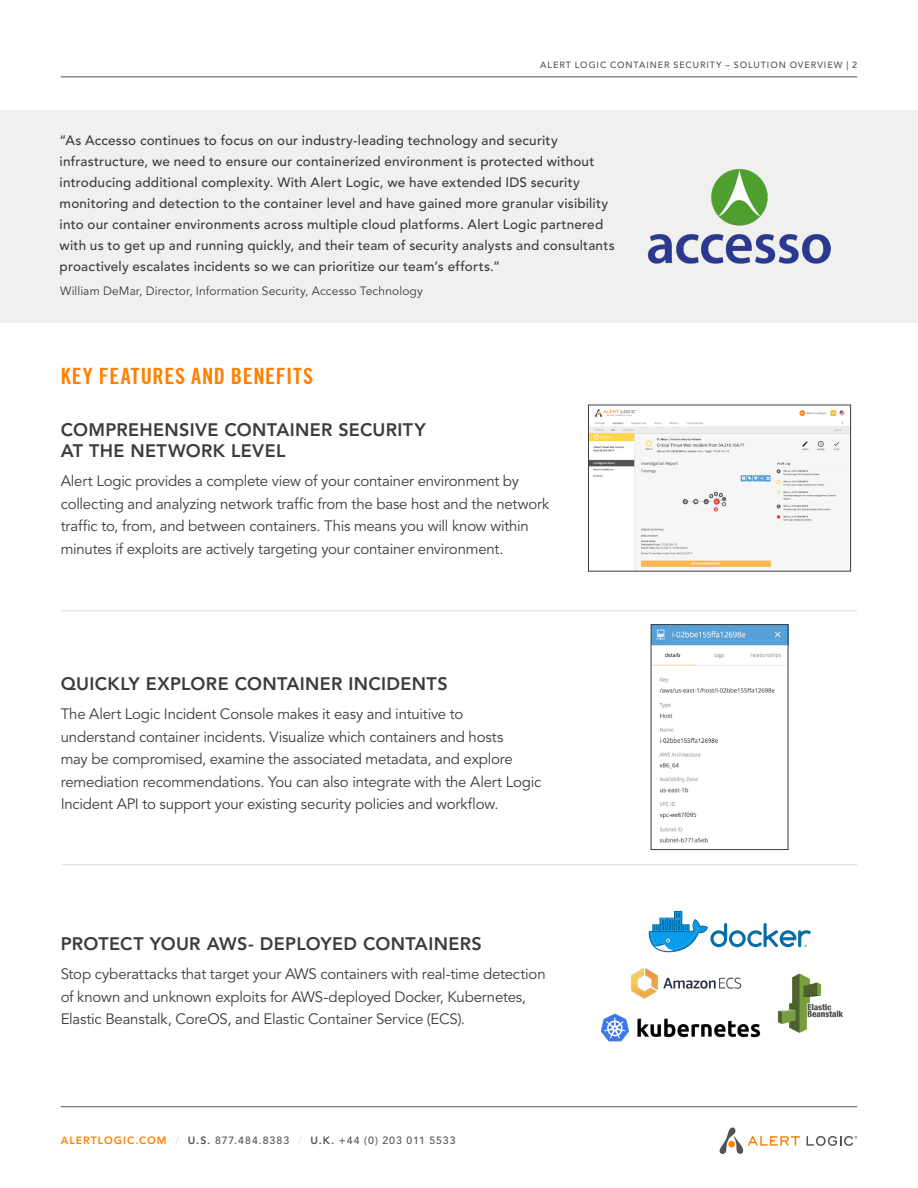
<style>
.page{position:relative;width:918px;height:1188px;background:#fff}
.page>*{position:absolute;margin:0;border:0;box-sizing:border-box;transform-origin:0 0}
.t1{font:700 condensed 22.5px "Trade Gothic No.20";letter-spacing:.03em;color:#ff7f00}
.t2{font:800 18px/21px "Avenir LT Std";letter-spacing:.02em;color:#3c3c3c}
.t3{font:15px/22.5px "Avenir LT Std";letter-spacing:-.015em;color:#3c3c3c}
.t4{font:500 13.5px/21px "Avenir LT Std";letter-spacing:.015em;color:#3c3c3c}
.t5{font:12px "Avenir LT Std";letter-spacing:.01em;color:#3c3c3c}
.t6{font:500 10.5px "Avenir LT Std";letter-spacing:.095em;color:#535353}
.t7{font:500 9px "Avenir LT Std";letter-spacing:.1em;color:#535353}
.s1{font-weight:800;color:#ff7f00}
.s2{font-weight:800;color:#e6e8e3}
.s3{font-weight:800}
</style>
<div class="page">
<hr style="left:61px;top:76px;width:796px;height:1px;background:#535353">
<hr style="left:61px;top:1106px;width:796px;height:1px;background:#535353">
<svg style="left:807px;top:1136px;width:50px;height:10px"></svg>
<svg style="left:719px;top:1127px;width:81px;height:27px"></svg>
<div style="left:728px;top:1141px;width:7px;height:7px;background:#ff7f00;border-radius:50%"></div>
<div style="left:0;top:110px;width:918px;height:212px;background:#f0f1ef"></div>
<img style="left:590px;top:409px;width:259px;height:161px">
<div style="left:588px;top:405px;width:263px;height:167px;border:1px solid #3c3c3c"></div>
<img style="left:653px;top:626px;width:133px;height:217px">
<div style="left:651px;top:624px;width:137px;height:226px;border:1px solid #3c3c3c"></div>
<img style="left:631px;top:968px;width:111px;height:31px">
<img style="left:601px;top:1013px;width:160px;height:29px">
<img style="left:778px;top:973px;width:65px;height:60px">
<svg style="left:649px;top:911px;width:162px;height:41px"></svg>
<hr style="left:62px;top:610px;width:795px;height:1px;background:#e6e8e3">
<hr style="left:62px;top:864px;width:795px;height:2px;background:#e6e8e3">
<img style="left:647px;top:169px;width:184px;height:95px">
<p class="t7" style="left:540px;top:59px;width:318px">ALERT LOGIC CONTAINER SECURITY – SOLUTION OVERVIEW | 2</p>
<p class="t4" style="left:60px;top:130px;width:557px">“As Accesso continues to focus on our industry-leading technology and security infrastructure, we need to ensure our containerized environment is protected without introducing additional complexity. With Alert Logic, we have extended IDS security monitoring and detection to the container level and have gained more granular visibility into our container environments across multiple cloud platforms. Alert Logic partnered with us to get up and running quickly, and their team of security analysts and consultants proactively escalates incidents so we can prioritize our team’s efforts.”</p>
<p class="t5" style="left:60px;top:284px;width:364px">William DeMar, Director, Information Security, Accesso Technology</p>
<h1 class="t1" style="left:61px;top:362px;width:254px">KEY FEATURES AND BENEFITS</h1>
<p class="t2" style="left:61px;top:419px;width:367px">COMPREHENSIVE CONTAINER SECURITY<br>AT THE NETWORK LEVEL</p>
<p class="t3" style="left:61px;top:470px;width:490px">Alert Logic provides a complete view of your container environment by collecting and analyzing network traffic from the base host and the network traffic to, from, and between containers. This means you will know within minutes if exploits are actively targeting your container environment.</p>
<p class="t2" style="left:61px;top:673px;width:388px">QUICKLY EXPLORE CONTAINER INCIDENTS</p>
<p class="t3" style="left:61px;top:703px;width:482px">The Alert Logic Incident Console makes it easy and intuitive to understand container incidents. Visualize which containers and hosts<br>may be compromised, examine the associated metadata, and explore remediation recommendations. You can also integrate with the Alert Logic Incident API to support your existing security policies and workflow.</p>
<p class="t2" style="left:61px;top:934px;width:422px">PROTECT YOUR AWS- DEPLOYED CONTAINERS</p>
<p class="t3" style="left:61px;top:963px;width:486px">Stop cyberattacks that target your AWS containers with real-time detection of known and unknown exploits for AWS-deployed Docker, Kubernetes,<br>Elastic Beanstalk, CoreOS, and Elastic Container Service (ECS).</p>
<p class="t6" style="left:61px;top:1135px;width:396px"><span class="s1">ALERTLOGIC.COM</span> <span class="s2">/</span> <span class="s3">U.S.</span> 877.484.8383 <span class="s2">/</span> <span class="s3">U.K.</span> +44 (0) 203 011 5533</p>
</div>
